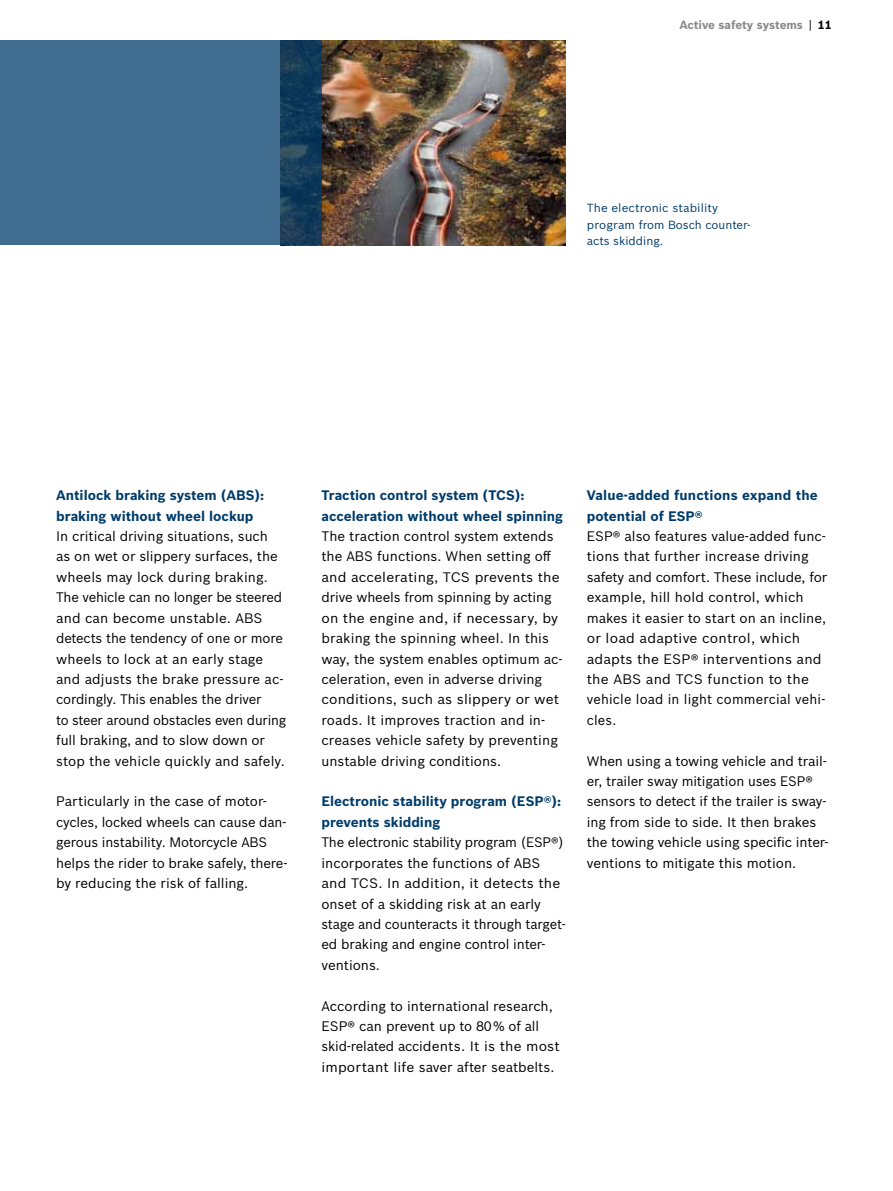
<style>
.page{position:relative;width:893px;height:1191px;background:#fff}
.page>*{position:absolute;margin:0;border:0;box-sizing:border-box;transform-origin:0 0}
.t1{font:13.5px/20.4px "Bosch Sans";color:#000}
.t2{font:700 13.5px/20.4px "Bosch Sans";color:#003c6a}
.t3{font:11.55px/16.4px "Bosch Sans";color:#003c6a}
.t4{font:700 11.55px "Bosch Sans";color:#87888a}
.s1{font-weight:400;color:#000}
.s2{color:#000}
</style>
<div class="page">
<img style="left:321px;top:41px;width:245px;height:204px">
<svg style="left:0;top:41px;width:321px;height:204px;background:#3a6588"></svg>
<p class="t4" style="left:679px;top:16px;width:154px">Active safety systems <span class="s1">|</span> <span class="s2">11</span></p>
<p class="t3" style="left:587px;top:199px;width:165px">The electronic stability program from Bosch counter&shy;acts skidding.</p>
<p class="t2" style="left:56px;top:484px;width:210px">Antilock braking system (ABS): braking without wheel lockup</p>
<p class="t1" style="left:56px;top:525px;width:232px">In critical driving situations, such<br>as on wet or slippery surfaces, the wheels may lock during braking.<br>The vehicle can no longer be steered and can become unstable. ABS detects the tendency of one or more wheels to lock at an early stage and adjusts the brake pressure ac&shy;cordingly. This enables the driver<br>to steer around obstacles even during full braking, and to slow down or stop the vehicle quickly and safely.</p>
<p class="t1" style="left:56px;top:790px;width:233px">Particularly in the case of motor&shy;cycles, locked wheels can cause dan&shy;gerous instability. Motorcycle ABS helps the rider to brake safely, there&shy;by reducing the risk of falling.</p>
<p class="t2" style="left:321px;top:484px;width:243px">Traction control system (TCS): acceleration without wheel spinning</p>
<p class="t1" style="left:321px;top:525px;width:243px">The traction control system extends the ABS functions. When setting off and accelerating, TCS prevents the drive wheels from spinning by acting on the engine and, if necessary, by braking the spinning wheel. In this way, the system enables optimum ac&shy;celeration, even in adverse driving conditions, such as slippery or wet roads. It improves traction and in&shy;creases vehicle safety by preventing unstable driving conditions.</p>
<p class="t2" style="left:321px;top:790px;width:241px">Electronic stability program (ESP®): prevents skidding</p>
<p class="t1" style="left:321px;top:831px;width:246px">The electronic stability program (ESP®) incorporates the functions of ABS and TCS. In addition, it detects the onset of a skidding risk at an early stage and counteracts it through target&shy;ed braking and engine control inter&shy;ventions.</p>
<p class="t1" style="left:321px;top:994px;width:240px">According to international research, ESP® can prevent up to 80 % of all skid-related accidents. It is the most important life saver after seatbelts.</p>
<p class="t2" style="left:587px;top:484px;width:232px">Value-added functions expand the potential of ESP®</p>
<p class="t1" style="left:587px;top:525px;width:242px">ESP® also features value-added func&shy;tions that further increase driving safety and comfort. These include, for example, hill hold control, which makes it easier to start on an incline, or load adaptive control, which adapts the ESP® interventions and the ABS and TCS function to the vehicle load in light commercial vehi&shy;cles.</p>
<p class="t1" style="left:587px;top:749px;width:242px">When using a towing vehicle and trail&shy;er, trailer sway mitigation uses ESP® sensors to detect if the trailer is sway&shy;ing from side to side. It then brakes the towing vehicle using specific inter&shy;ventions to mitigate this motion.</p>
</div>
